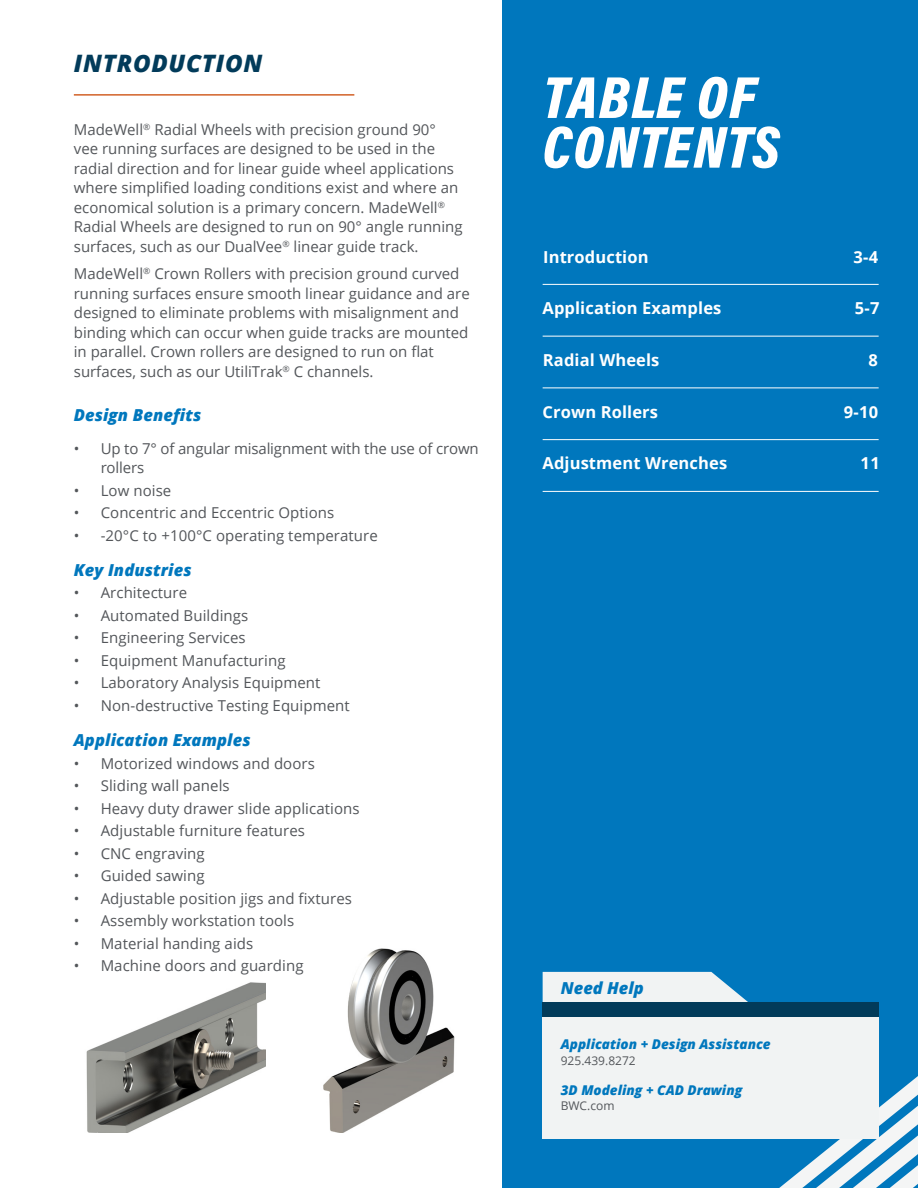
<style>
.page{position:relative;width:918px;height:1188px;background:#fff}
.page>*{position:absolute;margin:0;border:0;box-sizing:border-box;transform-origin:0 0}
.TitleLeft_Align{font:italic 900 60px/49.7px "Acumin Pro Cond";letter-spacing:.02em;color:#fff}
.BodyHeadline{font:italic 800 24px "Open Sans";letter-spacing:.03em;color:#023b5a}
.ListSection{font:700 16.5px "Open Sans";letter-spacing:.005em;color:#fff}
.bullet_text{font:italic 800 16.5px "Open Sans";letter-spacing:.005em;color:#0077bd}
.SectionList_Indent{font:700 16.5px "Open Sans";letter-spacing:.005em;color:#fff}
.BodySubhead{font:italic 800 16.5px "Open Sans";color:#0077bd}
.BodyCopy_Bullets{font:15px/19.5px "Open Sans";color:#53565a}
.SmallCallOut{font:italic 800 13.5px "Open Sans";color:#0077bd}
.SmallCallOutCopy{font:12px "Open Sans";color:#53565a}
</style>
<div class="page">
<div style="left:503px;top:0;width:415px;height:1188px;background:#0077bd"></div>
<hr style="left:543px;top:284px;width:336px;height:1px;background:#fff">
<hr style="left:543px;top:336px;width:336px;height:1px;background:#fff">
<hr style="left:543px;top:388px;width:336px;height:1px;background:#fff">
<hr style="left:543px;top:439px;width:336px;height:1px;background:#fff">
<hr style="left:543px;top:491px;width:336px;height:1px;background:#fff">
<svg style="left:779px;top:1076px;width:139px;height:112px"></svg>
<div style="left:543px;top:1004px;width:336px;height:135px;background:#f1f3f3"></div>
<svg style="left:543px;top:972px;width:206px;height:31px;background:#d3e1e9"></svg>
<hr style="left:74px;top:94px;width:280px;height:2px;background:#d26127">
<div style="left:543px;top:1003px;width:336px;height:14px;background:#023b5a"></div>
<img style="left:323px;top:948px;width:132px;height:185px">
<img style="left:86px;top:982px;width:180px;height:151px">
<p class="BodyHeadline" style="left:74px;top:45px;width:190px">INTRODUCTION</p>
<p class="BodyCopy_Bullets" style="left:74px;top:119px;width:390px">MadeWell<sup>®</sup> Radial Wheels with precision ground 90° vee running surfaces are designed to be used in the radial direction and for linear guide wheel applications where simplified loading conditions exist and where an economical solution is a primary concern. MadeWell<sup>® </sup>Radial Wheels are designed to run on 90° angle running surfaces, such as our DualVee<sup>®</sup> linear guide track.</p>
<p class="BodyCopy_Bullets" style="left:74px;top:264px;width:397px">MadeWell<sup>®</sup> Crown Rollers with precision ground curved running surfaces ensure smooth linear guidance and are designed to eliminate problems with misalignment and binding which can occur when guide tracks are mounted in parallel. Crown rollers are designed to run on flat surfaces, such as our UtiliTrak<sup>®</sup> C channels.</p>
<p class="bullet_text" style="left:74px;top:402px;width:129px">Design Benefits</p>
<p class="BodyCopy_Bullets" style="left:101px;top:438px;width:380px;text-indent:-27px">• Up to 7° of angular misalignment with the use of crown rollers</p>
<p class="BodyCopy_Bullets" style="left:74px;top:480px;width:99px">• Low noise</p>
<p class="BodyCopy_Bullets" style="left:74px;top:503px;width:262px">• Concentric and Eccentric Options</p>
<p class="BodyCopy_Bullets" style="left:74px;top:525px;width:306px">• -20°C to +100°C operating temperature</p>
<p class="bullet_text" style="left:74px;top:557px;width:119px">Key Industries</p>
<p class="BodyCopy_Bullets" style="left:74px;top:583px;width:115px">• Architecture</p>
<p class="BodyCopy_Bullets" style="left:74px;top:605px;width:176px">• Automated Buildings</p>
<p class="BodyCopy_Bullets" style="left:74px;top:628px;width:174px">• Engineering Services</p>
<p class="BodyCopy_Bullets" style="left:74px;top:650px;width:213px">• Equipment Manufacturing</p>
<p class="BodyCopy_Bullets" style="left:74px;top:673px;width:248px">• Laboratory Analysis Equipment</p>
<p class="BodyCopy_Bullets" style="left:74px;top:695px;width:278px">• Non-destructive Testing Equipment</p>
<p class="bullet_text" style="left:74px;top:728px;width:179px">Application Examples</p>
<p class="BodyCopy_Bullets" style="left:74px;top:753px;width:243px">• Motorized windows and doors</p>
<p class="BodyCopy_Bullets" style="left:74px;top:776px;width:158px">• Sliding wall panels</p>
<p class="BodyCopy_Bullets" style="left:74px;top:798px;width:287px">• Heavy duty drawer slide applications</p>
<p class="BodyCopy_Bullets" style="left:74px;top:821px;width:233px">• Adjustable furniture features</p>
<p class="BodyCopy_Bullets" style="left:74px;top:843px;width:133px">• CNC engraving</p>
<p class="BodyCopy_Bullets" style="left:74px;top:866px;width:132px">• Guided sawing</p>
<p class="BodyCopy_Bullets" style="left:74px;top:888px;width:280px">• Adjustable position jigs and fixtures</p>
<p class="BodyCopy_Bullets" style="left:74px;top:911px;width:222px">• Assembly workstation tools</p>
<p class="BodyCopy_Bullets" style="left:74px;top:933px;width:181px">• Material handing aids</p>
<p class="BodyCopy_Bullets" style="left:74px;top:956px;width:231px">• Machine doors and guarding</p>
<p class="TitleLeft_Align" style="left:543px;top:71px;width:239px">TABLE OF<br>CONTENTS</p>
<p class="ListSection" style="left:543px;top:246px;width:107px">Introduction</p>
<p class="ListSection" style="left:854px;top:246px;width:26px">3-4</p>
<p class="SectionList_Indent" style="left:543px;top:296px;width:180px">Application Examples</p>
<p class="SectionList_Indent" style="left:855px;top:296px;width:26px">5-7</p>
<p class="ListSection" style="left:543px;top:348px;width:118px">Radial Wheels</p>
<p class="ListSection" style="left:869px;top:348px;width:11px">8</p>
<p class="SectionList_Indent" style="left:543px;top:400px;width:117px">Crown Rollers</p>
<p class="SectionList_Indent" style="left:844px;top:400px;width:36px">9-10</p>
<p class="ListSection" style="left:543px;top:452px;width:186px">Adjustment Wrenches</p>
<p class="ListSection" style="left:860px;top:452px;width:21px">11</p>
<p class="BodySubhead" style="left:561px;top:975px;width:85px">Need Help</p>
<p class="SmallCallOut" style="left:561px;top:1034px;width:211px">Application + Design Assistance</p>
<p class="SmallCallOutCopy" style="left:561px;top:1052px;width:77px">925.439.8272</p>
<p class="SmallCallOut" style="left:561px;top:1079px;width:183px">3D Modeling + CAD Drawing</p>
<p class="SmallCallOutCopy" style="left:561px;top:1097px;width:55px">BWC.com</p>
</div>
